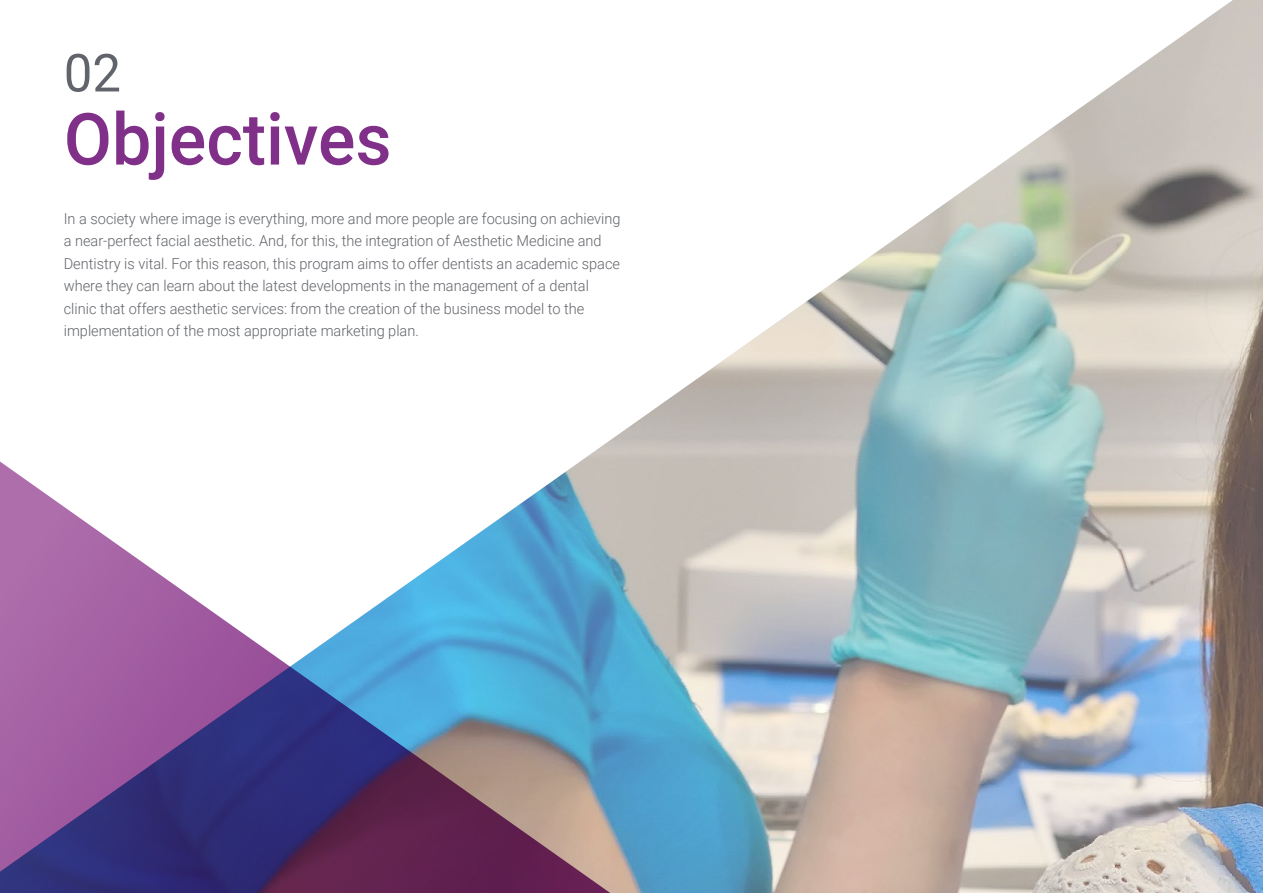
<style>
.page{position:relative;width:1263px;height:893px;background:#fff}
.page>*{position:absolute;margin:0;border:0;box-sizing:border-box;transform-origin:0 0}
.t1{font:500 72px "Roboto";color:#813089}
.t2{font:52.5px "Roboto";color:#61646a}
.t3{font:300 15px/22.5px "Roboto";color:#61646a}
</style>
<div class="page">
<img style="left:602px;top:0;width:661px;height:893px">
<svg style="left:0;top:446px;width:640px;height:447px"></svg>
<h2 class="t2" style="left:64px;top:36px;width:59px">02</h2>
<h1 class="t1" style="left:64px;top:89px;width:329px">Objectives</h1>
<p class="t3" style="left:64px;top:207px;width:558px">In a society where image is everything, more and more people are focusing on achieving a near-perfect facial aesthetic. And, for this, the integration of Aesthetic Medicine and Dentistry is vital. For this reason, this program aims to offer dentists an academic space where they can learn about the latest developments in the management of a dental clinic that offers aesthetic services: from the creation of the business model to the implementation of the most appropriate marketing plan.</p>
</div>
